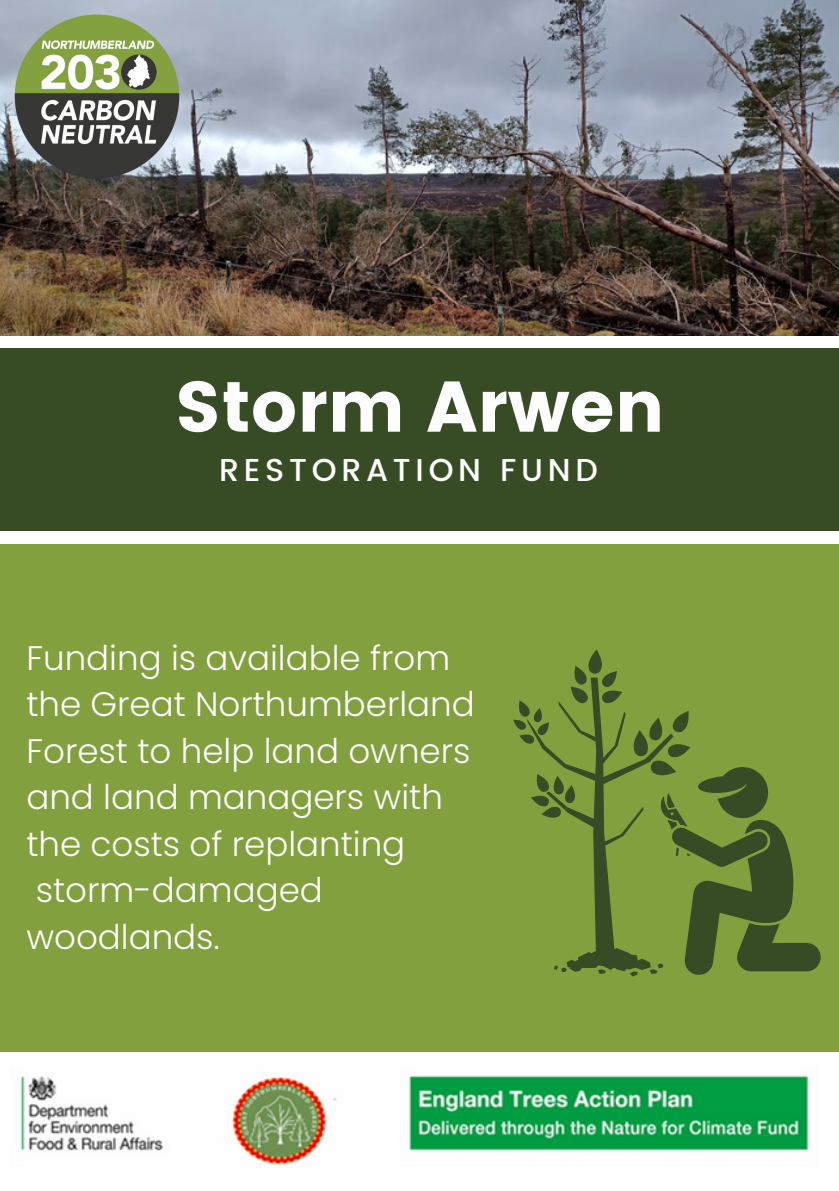
<style>
.page{position:relative;width:839px;height:1191px;background:#fff}
.page>*{position:absolute;margin:0;border:0;box-sizing:border-box;transform-origin:0 0}
.t1{font:71.4px "Poppins";color:#fdfdfd}
.t2{font:300 34px/46.4px "Poppins";color:#fff}
.t3{font:500 31.6px "Poppins";letter-spacing:.15em;color:#fdfdfd}
</style>
<div class="page">
<img style="left:20px;top:1075px;width:789px;height:90px">
<img style="left:0;top:0;width:838px;height:336px">
<div style="left:0;top:348px;width:838px;height:183px;background:#374c24"></div>
<div style="left:0;top:544px;width:838px;height:508px;background:#83a03f"></div>
<img style="left:0;top:0;width:192px;height:192px">
<svg style="left:574px;top:649px;width:43px;height:29px"></svg>
<svg style="left:531px;top:678px;width:99px;height:294px"></svg>
<svg style="left:513px;top:700px;width:36px;height:45px"></svg>
<svg style="left:554px;top:965px;width:13px;height:7px"></svg>
<svg style="left:598px;top:969px;width:8px;height:5px"></svg>
<svg style="left:630px;top:711px;width:190px;height:265px"></svg>
<p class="t1" style="left:175px;top:365px;width:491px">Storm Arwen</p>
<p class="t3" style="left:219px;top:452px;width:380px">RESTORATION FUND</p>
<p class="t2" style="left:26px;top:635px;width:450px">Funding is available from the Great Northumberland<br>Forest to help land owners and land managers with the costs of replanting storm-damaged woodlands.</p>
</div>
